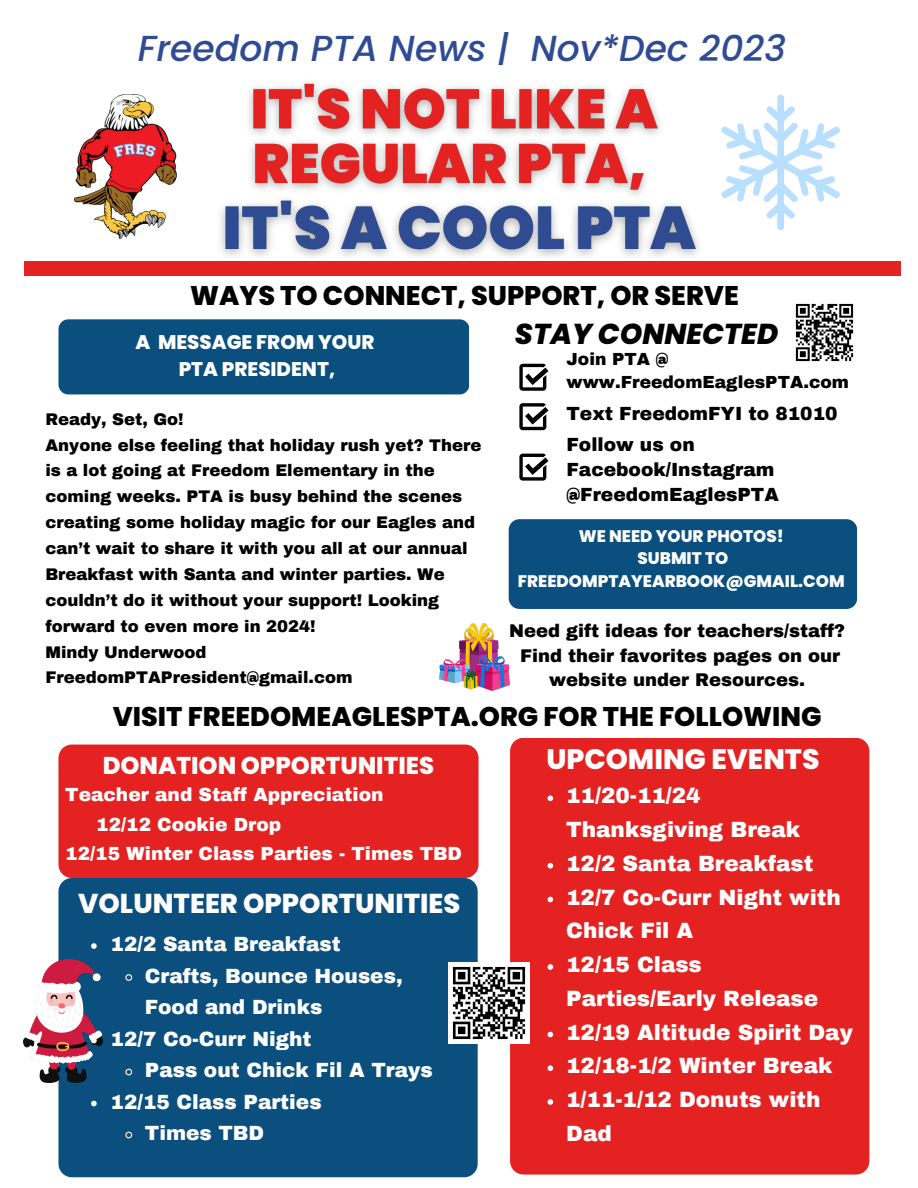
<style>
.page{position:relative;width:918px;height:1188px;background:#fff}
.page>*{position:absolute;margin:0;border:0;box-sizing:border-box;transform-origin:0 0}
.t1{font:italic 500 36.15px "Poppins";color:#2f4b92}
.t2{font:italic 800 28.8px "Poppins";color:#000}
.t3{font:800 28.2px "Poppins";color:#fffdfd}
.t4{font:800 27.3px "Poppins";color:#fffdfd}
.t5{font:800 27px "Poppins";color:#000}
.t6{font:800 24.3px "Poppins";color:#fff}
.t7{font:900 21.6px/33.8px "Archivo";color:#fff}
.t8{font:900 21.6px/33.8px "Archivo";color:#fffdfd}
.t9{font:900 20.1px/31.5px "Archivo";color:#fff}
.t10{font:900 20.1px "Archivo";color:#fffdfd}
.t11{font:800 19.8px "Poppins";color:#fff}
.t12{font:900 18.6px "Archivo";color:#fff}
.t13{font:900 18.6px/24.8px "Archivo";color:#000}
.t14{font:900 18px/24.8px "Archivo";color:#000;text-align:center}
.t15{font:900 17.1px/22.5px "Archivo";color:#000}
.t16{font:800 16.8px/22.5px "Poppins";color:#fff;text-align:center}
.t17{font:900 16.5px/25.8px "Archivo";color:#000}
</style>
<div class="page">
<div style="left:58px;top:319px;width:411px;height:75px;background:#0a4f7d;border-radius:10px"></div>
<div style="left:58px;top:745px;width:421px;height:133px;background:#e42222;border-radius:13px"></div>
<div style="left:510px;top:738px;width:359px;height:437px;background:#e42222;border-radius:13px"></div>
<div style="left:58px;top:878px;width:420px;height:299px;background:#0a4f7d;border-radius:13px"></div>
<svg style="left:519px;top:364px;width:29px;height:27px"></svg>
<svg style="left:519px;top:403px;width:29px;height:27px"></svg>
<svg style="left:519px;top:454px;width:29px;height:27px"></svg>
<div style="left:24px;top:262px;width:876px;height:14px;background:#e42222"></div>
<img style="left:249px;top:82px;width:411px;height:105px">
<img style="left:75px;top:94px;width:102px;height:144px">
<div style="left:509px;top:519px;width:348px;height:90px;background:#0a4f7d;border-radius:11px"></div>
<img style="left:795px;top:303px;width:59px;height:59px">
<img style="left:448px;top:963px;width:81px;height:81px">
<svg style="left:721px;top:94px;width:119px;height:136px"></svg>
<img style="left:439px;top:624px;width:71px;height:66px">
<img style="left:24px;top:960px;width:79px;height:123px">
<svg style="left:548px;top:795px;width:5px;height:6px"></svg>
<svg style="left:548px;top:863px;width:5px;height:6px"></svg>
<svg style="left:548px;top:897px;width:5px;height:5px"></svg>
<svg style="left:548px;top:964px;width:5px;height:6px"></svg>
<svg style="left:548px;top:1032px;width:5px;height:5px"></svg>
<svg style="left:548px;top:1065px;width:5px;height:6px"></svg>
<svg style="left:548px;top:1099px;width:5px;height:6px"></svg>
<img style="left:209px;top:187px;width:502px;height:75px">
<svg style="left:91px;top:943px;width:6px;height:6px"></svg>
<svg style="left:125px;top:974px;width:8px;height:7px"></svg>
<svg style="left:91px;top:1038px;width:6px;height:5px"></svg>
<svg style="left:125px;top:1068px;width:8px;height:8px"></svg>
<svg style="left:91px;top:1101px;width:6px;height:5px"></svg>
<svg style="left:125px;top:1131px;width:8px;height:8px"></svg>
<p class="t1" style="left:138px;top:23px;width:650px">Freedom PTA News | Nov*Dec 2023</p>
<p class="t5" style="left:190px;top:277px;width:550px">WAYS TO CONNECT, SUPPORT, OR SERVE</p>
<p class="t11" style="left:136px;top:328px;width:241px">A MESSAGE FROM YOUR</p>
<p class="t11" style="left:179px;top:355px;width:158px">PTA PRESIDENT,</p>
<p class="t17" style="left:45px;top:406px;width:140px">Ready, Set, Go!</p>
<p class="t17" style="left:45px;top:432px;width:438px">Anyone else feeling that holiday rush yet? There is a lot going at Freedom Elementary in the coming weeks. PTA is busy behind the scenes creating some holiday magic for our Eagles and can’t wait to share it with you all at our annual Breakfast with Santa and winter parties. We couldn’t do it without your support! Looking forward to even more in 2024!</p>
<p class="t17" style="left:45px;top:639px;width:163px">Mindy Underwood</p>
<p class="t17" style="left:45px;top:665px;width:309px">FreedomPTAPresident@gmail.com</p>
<p class="t2" style="left:515px;top:313px;width:265px">STAY CONNECTED</p>
<p class="t15" style="left:567px;top:348px;width:284px">Join PTA @ www.FreedomEaglesPTA.com</p>
<p class="t13" style="left:567px;top:401px;width:273px">Text FreedomFYI to 81010</p>
<p class="t13" style="left:567px;top:433px;width:214px">Follow us on<br>Facebook/Instagram @FreedomEaglesPTA</p>
<p class="t16" style="left:579px;top:524px;width:207px">WE NEED YOUR PHOTOS!</p>
<p class="t16" style="left:518px;top:547px;width:328px">SUBMIT TO<br>FREEDOMPTAYEARBOOK@GMAIL.COM</p>
<p class="t14" style="left:509px;top:619px;width:338px">Need gift ideas for teachers/staff?</p>
<p class="t14" style="left:520px;top:643px;width:322px">Find their favorites pages on our website under Resources.</p>
<p class="t5" style="left:113px;top:698px;width:710px">VISIT FREEDOMEAGLESPTA.ORG FOR THE FOLLOWING</p>
<p class="t6" style="left:103px;top:748px;width:333px">DONATION OPPORTUNITIES</p>
<p class="t3" style="left:546px;top:739px;width:275px">UPCOMING EVENTS</p>
<p class="t12" style="left:65px;top:785px;width:320px">Teacher and Staff Appreciation</p>
<p class="t12" style="left:96px;top:814px;width:186px">12/12 Cookie Drop</p>
<p class="t12" style="left:65px;top:843px;width:398px">12/15 Winter Class Parties - Times TBD</p>
<p class="t4" style="left:78px;top:885px;width:384px">VOLUNTEER OPPORTUNITIES</p>
<p class="t9" style="left:111px;top:929px;width:231px">12/2 Santa Breakfast</p>
<p class="t9" style="left:145px;top:960px;width:259px">Crafts, Bounce Houses,<br>Food and Drinks</p>
<p class="t9" style="left:111px;top:1023px;width:202px">12/7 Co-Curr Night</p>
<p class="t9" style="left:145px;top:1055px;width:289px">Pass out Chick Fil A Trays</p>
<p class="t9" style="left:111px;top:1086px;width:212px">12/15 Class Parties</p>
<p class="t10" style="left:145px;top:1122px;width:121px">Times TBD</p>
<p class="t7" style="left:566px;top:779px;width:235px">11/20-11/24<br>Thanksgiving Break</p>
<p class="t7" style="left:566px;top:847px;width:249px">12/2 Santa Breakfast</p>
<p class="t7" style="left:566px;top:880px;width:276px">12/7 Co-Curr Night with<br>Chick Fil A</p>
<p class="t7" style="left:566px;top:948px;width:253px">12/15 Class<br>Parties/Early Release</p>
<p class="t7" style="left:566px;top:1015px;width:288px">12/19 Altitude Spirit Day</p>
<p class="t8" style="left:566px;top:1049px;width:268px">12/18-1/2 Winter Break</p>
<p class="t8" style="left:566px;top:1083px;width:256px">1/11-1/12 Donuts with<br>Dad</p>
</div>
